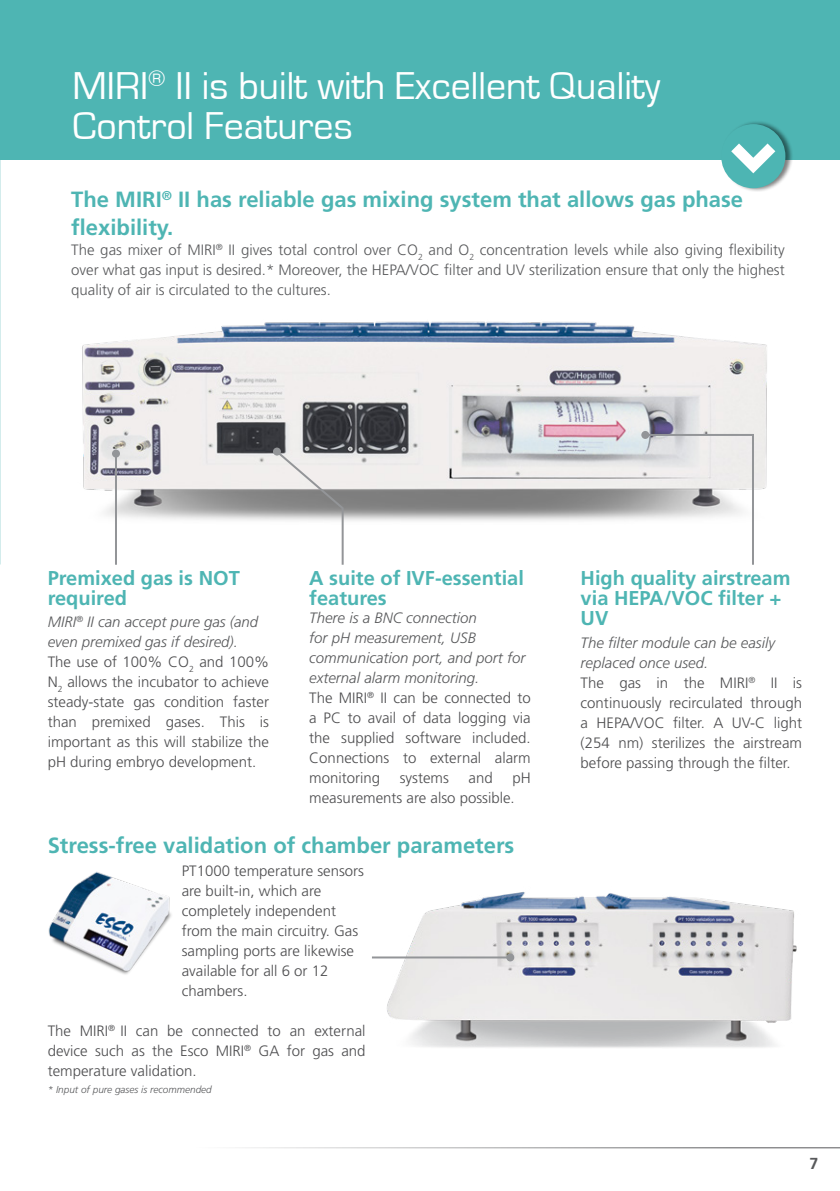
<style>
.page{position:relative;width:840px;height:1191px;background:#fff}
.page>*{position:absolute;margin:0;border:0;box-sizing:border-box;transform-origin:0 0}
.t1{font:40px/40px "Eurostile";color:#fff}
.t2{font:700 22px/28.2px "Frutiger LT Std";color:#4eb5b3}
.t3{font:700 20px/20px "Frutiger LT Std";color:#4eb5b3}
.t4{font:700 16px "Frutiger LT Std";color:#58595b}
.t5{font:300 15px/20px "Frutiger LT Std";color:#4d4d4f}
.t6{font:300 15px/20px "Frutiger LT Std";color:#58595b;text-align:justify}
.t7{font:italic 300 10px "Frutiger LT Std";color:#58595b}
.s1{font-style:italic;color:#58595b}
</style>
<div class="page">
<hr style="left:89px;top:1147px;width:750px;height:1px;background:#58595b">
<div style="left:1px;top:0;width:838px;height:160px;background:#4eb5b3"></div>
<div style="left:720px;top:120px;width:72px;height:72px;background:#000;opacity:.5"></div>
<div style="left:720px;top:124px;width:65px;height:64px;background:#4db5b3;border-radius:50%"></div>
<svg style="left:731px;top:143px;width:44px;height:30px"></svg>
<img style="left:372px;top:892px;width:425px;height:156px">
<img style="left:48px;top:871px;width:124px;height:104px">
<img style="left:82px;top:321px;width:685px;height:200px">
<svg style="left:274px;top:449px;width:70px;height:116px"></svg>
<div style="left:273px;top:447px;width:8px;height:8px;background:#939598;border-radius:50%"></div>
<hr style="left:115px;top:453px;width:2px;height:112px;background:#939598">
<div style="left:112px;top:449px;width:8px;height:8px;background:#939598;border-radius:50%"></div>
<svg style="left:643px;top:433px;width:111px;height:132px"></svg>
<div style="left:641px;top:431px;width:8px;height:8px;background:#939598;border-radius:50%"></div>
<hr style="left:372px;top:956px;width:138px;height:2px;background:#939598">
<div style="left:506px;top:953px;width:8px;height:8px;background:#939598;border-radius:50%"></div>
<h1 class="t1" style="left:72px;top:67px;width:589px">MIRI<sup>®</sup> II is built with Excellent Quality<br>Control Features</h1>
<h2 class="t2" style="left:71px;top:185px;width:673px">The MIRI<sup>®</sup> II has reliable gas mixing system that allows gas phase flexibility.</h2>
<p class="t6" style="left:71px;top:240px;width:714px">The gas mixer of MIRI<sup>®</sup> II gives total control over CO<sub>2</sub> and O<sub>2</sub> concentration levels while also giving flexibility over what gas input is desired.* Moreover, the HEPA/VOC filter and UV sterilization ensure that only the highest quality of air is circulated to the cultures.</p>
<h3 class="t3" style="left:48px;top:568px;width:193px">Premixed gas is NOT required</h3>
<p class="t5" style="left:48px;top:612px;width:223px"><span class="s1">MIRI</span><sup>®</sup> <span class="s1">II can accept pure gas (and even premixed gas if desired).<br></span>The use of 100% CO<sub>2</sub> and 100%<br>N<sub>2</sub> allows the incubator to achieve steady-state gas condition faster than premixed gases. This is important as this will stabilize the pH during embryo development.</p>
<h3 class="t3" style="left:309px;top:568px;width:216px">A suite of IVF-essential features</h3>
<p class="t5" style="left:309px;top:608px;width:223px"><span class="s1">There is a BNC connection<br>for pH measurement, USB communication port, and port for external alarm monitoring.<br></span>The MIRI<sup>®</sup> II can be connected to a PC to avail of data logging via the supplied software included.<br>Connections to external alarm monitoring</p>
<p class="t5" style="left:399px;top:768px;width:51px">systems</p>
<p class="t5" style="left:468px;top:768px;width:26px">and</p>
<p class="t5" style="left:309px;top:768px;width:223px;text-indent:203px">pH measurements are also possible.</p>
<h2 class="t2" style="left:48px;top:831px;width:468px">Stress-free validation of chamber parameters</h2>
<p class="t5" style="left:181px;top:861px;width:184px">PT1000 temperature sensors are built-in, which are completely independent from the main circuitry. Gas sampling ports are likewise available for all 6 or 12 chambers.</p>
<p class="t5" style="left:48px;top:1021px;width:319px;text-align:justify">The MIRI<sup>®</sup> II can be connected to an external device such as the Esco MIRI<sup>®</sup> GA for gas and temperature validation.</p>
<p class="t7" style="left:48px;top:1083px;width:165px">* Input of pure gases is recommended</p>
<h3 class="t3" style="left:580px;top:568px;width:211px">High quality airstream via HEPA/VOC filter +<br>UV</h3>
<p class="t5" style="left:580px;top:632px;width:223px"><span class="s1">The filter module can be easily replaced once used.<br></span>The gas in the MIRI<sup>®</sup> II is continuously recirculated through a HEPA/VOC filter. A UV-C light (254 nm) sterilizes the airstream before passing through the filter.</p>
<p class="t4" style="left:809px;top:1154px;width:10px">7</p>
</div>
